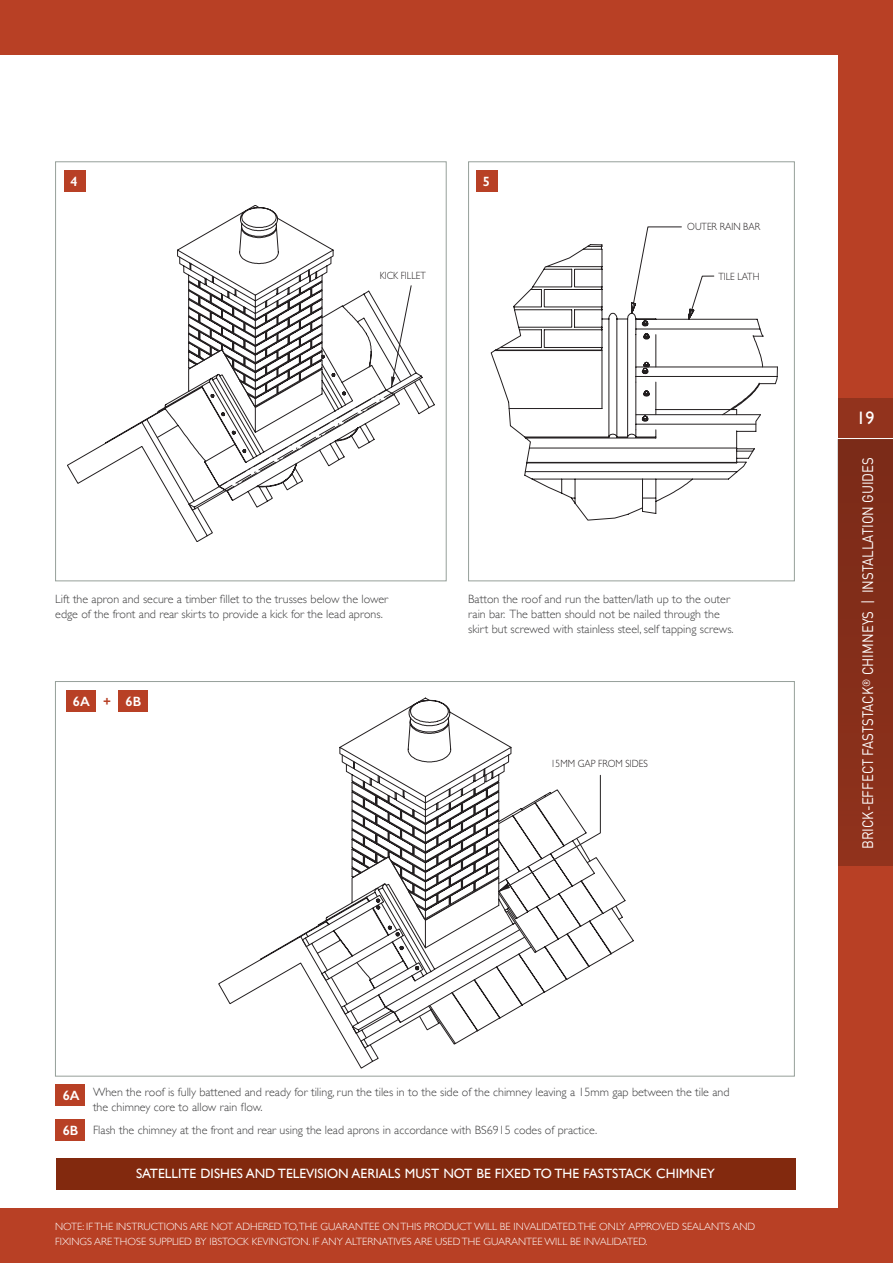
<style>
.page{position:relative;width:893px;height:1263px;background:#b84025}
.page>*{position:absolute;margin:0;border:0;box-sizing:border-box;transform-origin:0 0}
.t1{font:18px "Gill Sans";color:#fff}
.t2{font:15px "DIN";color:#fff;scale:.88 1}
.t3{font:13.5px "Gill Sans";color:#fff}
.t4{font:600 13.5px "Gill Sans";color:#fff}
.t5{font:600 13.5px "Gill Sans";color:#b84025}
.t6{font:300 12px/15px "Gill Sans";color:#3e3e3f}
.t7{font:300 10.5px/15px "Gill Sans";color:#fff}
.t8{font:300 10.5px "Gill Sans";color:#231f20;scale:.9 1}
</style>
<div class="page">
<div style="left:0;top:55px;width:838px;height:1153px;background:#fff"></div>
<div style="left:56px;top:1158px;width:739px;height:31px;background:#82290e"></div>
<div style="left:838px;top:398px;width:55px;height:468px;background:#92331d"></div>
<div style="left:838px;top:439px;width:55px;height:427px;background:#842e1a"></div>
<hr style="left:838px;top:438px;width:55px;height:1px;background:#fff">
<div style="left:468px;top:161px;width:327px;height:420px;background:#fff;border:1px solid #96a09a"></div>
<svg style="left:218px;top:698px;width:294px;height:370px"></svg>
<svg style="left:302px;top:789px;width:332px;height:259px"></svg>
<svg style="left:342px;top:754px;width:259px;height:166px"></svg>
<svg style="left:67px;top:205px;width:368px;height:337px"></svg>
<svg style="left:179px;top:257px;width:244px;height:254px"></svg>
<div style="left:64px;top:170px;width:22px;height:22px;background:#b84025"></div>
<svg style="left:491px;top:244px;width:266px;height:276px"></svg>
<svg style="left:631px;top:226px;width:147px;height:204px"></svg>
<div style="left:476px;top:170px;width:22px;height:22px;background:#b84025"></div>
<div style="left:66px;top:690px;width:29px;height:22px;background:#b84025"></div>
<div style="left:119px;top:690px;width:29px;height:22px;background:#b84025"></div>
<div style="left:56px;top:1084px;width:29px;height:22px;background:#b84025"></div>
<div style="left:56px;top:1119px;width:29px;height:22px;background:#b84025"></div>
<p class="t4" style="left:71px;top:173px;width:9px">4</p>
<p class="t8" style="left:380px;top:267px;width:53px">KICK FILLET</p>
<p class="t4" style="left:483px;top:173px;width:9px">5</p>
<p class="t8" style="left:687px;top:218px;width:83px">OUTER RAIN BAR</p>
<p class="t8" style="left:718px;top:268px;width:47px">TILE LATH</p>
<p class="t6" style="left:55px;top:591px;width:334px">Lift the apron and secure a timber fillet to the trusses below the lower edge of the front and rear skirts to provide a kick for the lead aprons.</p>
<p class="t4" style="left:73px;top:693px;width:18px">6A</p>
<p class="t5" style="left:103px;top:694px;width:9px">+</p>
<p class="t4" style="left:126px;top:693px;width:17px">6B</p>
<p class="t6" style="left:468px;top:591px;width:267px">Batton the roof and run the batten/lath up to the outer rain bar. The batten should not be nailed through the skirt but screwed with stainless steel, self tapping screws.</p>
<p class="t8" style="left:551px;top:756px;width:109px">15MM GAP FROM SIDES</p>
<p class="t4" style="left:63px;top:1087px;width:18px">6A</p>
<p class="t4" style="left:63px;top:1122px;width:17px">6B</p>
<p class="t6" style="left:93px;top:1083px;width:638px">When the roof is fully battened and ready for tiling, run the tiles in to the side of the chimney leaving a 15mm gap between the tile and the chimney core to allow rain flow.</p>
<p class="t6" style="left:93px;top:1122px;width:506px">Flash the chimney at the front and rear using the lead aprons in accordance with BS6915 codes of practice.</p>
<p class="t3" style="left:136px;top:1166px;width:580px">SATELLITE DISHES AND TELEVISION AERIALS MUST NOT BE FIXED TO THE FASTSTACK CHIMNEY</p>
<p class="t7" style="left:55px;top:1219px;width:702px">NOTE: IF THE INSTRUCTIONS ARE NOT ADHERED TO,THE GUARANTEE ON THIS PRODUCT WILL BE INVALIDATED.THE ONLY APPROVED SEALANTS AND<br>FIXINGS ARE THOSE SUPPLIED BY IBSTOCK KEVINGTON. IF ANY ALTERNATIVES ARE USED THE GUARANTEE WILL BE INVALIDATED.</p>
<h1 class="t1" style="left:856px;top:408px;width:19px">19</h1>
<p class="t2" style="left:858px;top:849px;width:447px;rotate:-90deg">BRICK-EFFECT FASTSTACK<sup>®</sup> CHIMNEYS | INSTALLATION GUIDES</p>
</div>
